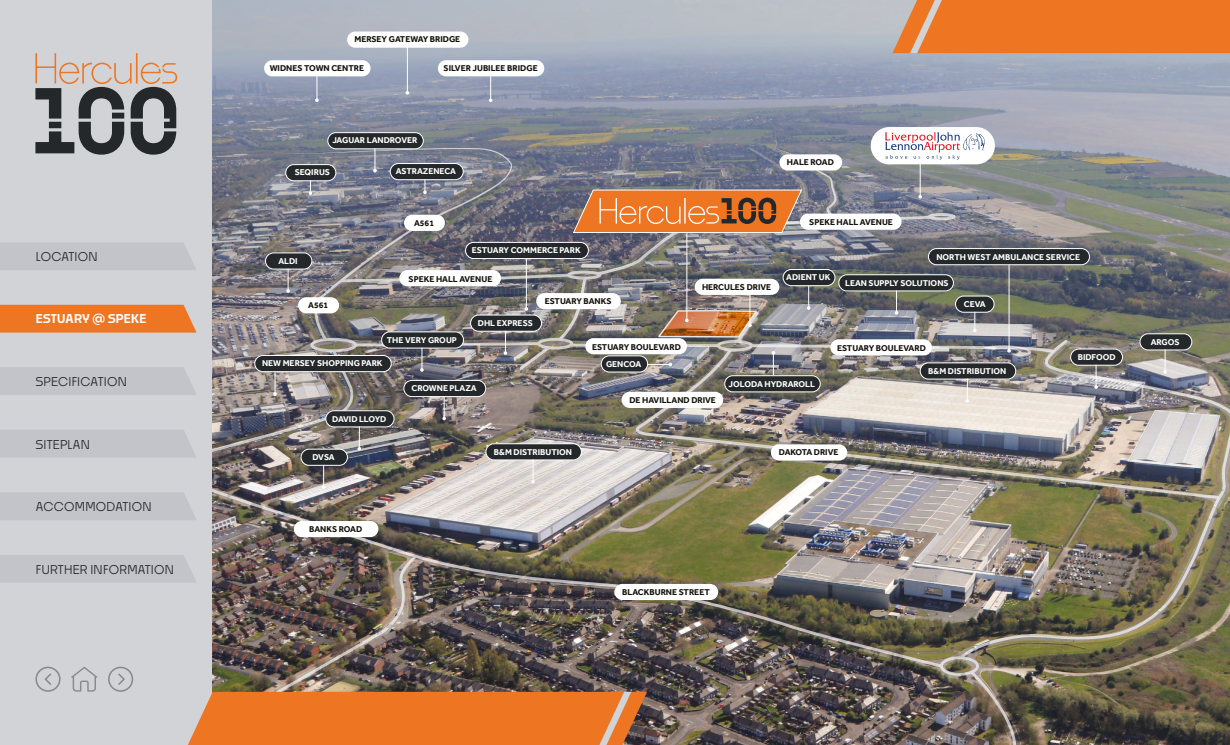
<style>
.page{position:relative;width:1230px;height:745px;background:#fff}
.page>*{position:absolute;margin:0;border:0;box-sizing:border-box;transform-origin:0 0}
.t1{font:500 11.88px "Noka";letter-spacing:.02em;color:#24282a}
.t2{font:600 11.88px "Noka";letter-spacing:.02em;color:#fff}
.t3{font:700 8.62px "Effra";color:#fff}
.t4{font:700 8.62px "Effra";color:#13110c}
</style>
<div class="page">
<div style="left:0;top:0;width:1230px;height:744px;background:#d1d3d7"></div>
<div style="left:0;top:242px;width:196px;height:28px;background:#c2c4c9"></div>
<div style="left:0;top:304px;width:196px;height:28px;background:#ee7622"></div>
<div style="left:0;top:367px;width:196px;height:28px;background:#c2c4c9"></div>
<div style="left:0;top:430px;width:196px;height:27px;background:#c2c4c9"></div>
<div style="left:0;top:493px;width:196px;height:27px;background:#c2c4c9"></div>
<div style="left:0;top:555px;width:196px;height:27px;background:#c2c4c9"></div>
<img style="left:417px;top:500px;width:813px;height:244px">
<svg style="left:213px;top:0;width:1017px;height:338px;background:#979daa"></svg>
<img style="left:958px;top:338px;width:272px;height:322px">
<div style="left:940px;top:656px;width:39px;height:19px;border:3px solid #fff;border-radius:50%"></div>
<img style="left:964px;top:669px;width:61px;height:75px">
<img style="left:213px;top:488px;width:731px;height:180px">
<img style="left:213px;top:554px;width:204px;height:137px">
<div style="left:294px;top:520px;width:84px;height:16px;background:#fff;border-radius:8px"></div>
<hr style="left:490px;top:65px;width:1px;height:35px;background:#fff">
<hr style="left:407px;top:40px;width:1px;height:53px;background:#fff">
<hr style="left:316px;top:65px;width:1px;height:35px;background:#fff">
<svg style="left:315px;top:98px;width:4px;height:4px"></svg>
<div style="left:614px;top:583px;width:104px;height:16px;background:#fff;border-radius:8px"></div>
<div style="left:264px;top:60px;width:106px;height:16px;background:#fff;border-radius:8px"></div>
<div style="left:438px;top:60px;width:106px;height:16px;background:#fff;border-radius:8px"></div>
<div style="left:347px;top:31px;width:121px;height:17px;background:#fff;border-radius:8px"></div>
<div style="left:1140px;top:333px;width:51px;height:17px;background:#24282a;border-radius:8px"></div>
<div style="left:1139px;top:333px;width:53px;height:17px;border:1px solid #fff;border-radius:8px"></div>
<div style="left:1070px;top:349px;width:52px;height:16px;background:#24282a;border-radius:8px"></div>
<div style="left:1070px;top:348px;width:53px;height:17px;border:1px solid #fff;border-radius:8px"></div>
<div style="left:928px;top:248px;width:161px;height:16px;background:#24282a;border-radius:8px"></div>
<div style="left:928px;top:248px;width:162px;height:17px;border:1px solid #fff;border-radius:8px"></div>
<svg style="left:1094px;top:364px;width:3px;height:24px"></svg>
<svg style="left:1163px;top:349px;width:3px;height:24px"></svg>
<img style="left:213px;top:127px;width:842px;height:361px">
<svg style="left:71px;top:667px;width:27px;height:24px"></svg>
<div style="left:35px;top:666px;width:26px;height:25px;border:2px solid #888b8c;border-radius:50%"></div>
<div style="left:108px;top:666px;width:25px;height:25px;border:2px solid #888b8c;border-radius:50%"></div>
<svg style="left:118px;top:673px;width:7px;height:12px"></svg>
<svg style="left:45px;top:673px;width:6px;height:12px"></svg>
<div style="left:892px;top:0;width:338px;height:53px;background:#ee7622"></div>
<svg style="left:188px;top:691px;width:459px;height:53px;background:#e6782b"></svg>
<svg style="left:35px;top:53px;width:142px;height:101px"></svg>
<h1 class="t1" style="left:36px;top:249px;width:63px">LOCATION</h1>
<h1 class="t2" style="left:36px;top:311px;width:112px">ESTUARY @ SPEKE</h1>
<h1 class="t1" style="left:36px;top:374px;width:92px">SPECIFICATION</h1>
<h1 class="t1" style="left:36px;top:436px;width:55px">SITEPLAN</h1>
<h1 class="t1" style="left:36px;top:499px;width:117px">ACCOMMODATION</h1>
<h1 class="t1" style="left:36px;top:561px;width:139px">FURTHER INFORMATION</h1>
<p class="t4" style="left:354px;top:34px;width:107px">MERSEY GATEWAY BRIDGE</p>
<p class="t4" style="left:270px;top:63px;width:96px">WIDNES TOWN CENTRE</p>
<p class="t4" style="left:443px;top:63px;width:96px">SILVER JUBILEE BRIDGE</p>
<p class="t3" style="left:332px;top:135px;width:87px">JAGUAR LANDROVER</p>
<p class="t3" style="left:295px;top:167px;width:37px">SEQIRUS</p>
<p class="t3" style="left:396px;top:166px;width:62px">ASTRAZENECA</p>
<p class="t4" style="left:787px;top:157px;width:48px">HALE ROAD</p>
<p class="t3" style="left:278px;top:255px;width:21px">ALDI</p>
<p class="t4" style="left:308px;top:300px;width:22px">A561</p>
<p class="t4" style="left:414px;top:217px;width:22px">A561</p>
<p class="t4" style="left:809px;top:217px;width:85px">SPEKE HALL AVENUE</p>
<p class="t3" style="left:472px;top:245px;width:110px">ESTUARY COMMERCE PARK</p>
<p class="t3" style="left:936px;top:251px;width:145px">NORTH WEST AMBULANCE SERVICE</p>
<p class="t4" style="left:408px;top:273px;width:85px">SPEKE HALL AVENUE</p>
<p class="t3" style="left:387px;top:334px;width:71px">THE VERY GROUP</p>
<p class="t3" style="left:478px;top:317px;width:57px">DHL EXPRESS</p>
<p class="t4" style="left:545px;top:296px;width:68px">ESTUARY BANKS</p>
<p class="t4" style="left:592px;top:341px;width:90px">ESTUARY BOULEVARD</p>
<p class="t4" style="left:702px;top:281px;width:71px">HERCULES DRIVE</p>
<p class="t3" style="left:786px;top:272px;width:46px">ADIENT UK</p>
<p class="t3" style="left:845px;top:277px;width:105px">LEAN SUPPLY SOLUTIONS</p>
<p class="t4" style="left:837px;top:342px;width:90px">ESTUARY BOULEVARD</p>
<p class="t3" style="left:964px;top:299px;width:23px">CEVA</p>
<p class="t3" style="left:262px;top:358px;width:122px">NEW MERSEY SHOPPING PARK</p>
<p class="t3" style="left:332px;top:413px;width:56px">DAVID LLOYD</p>
<p class="t3" style="left:312px;top:451px;width:24px">DVSA</p>
<p class="t3" style="left:411px;top:383px;width:67px">CROWNE PLAZA</p>
<p class="t3" style="left:494px;top:446px;width:80px">B&amp;M DISTRIBUTION</p>
<p class="t4" style="left:309px;top:523px;width:54px">BANKS ROAD</p>
<p class="t3" style="left:606px;top:358px;width:37px">GENCOA</p>
<p class="t4" style="left:629px;top:395px;width:88px">DE HAVILLAND DRIVE</p>
<p class="t3" style="left:728px;top:378px;width:88px">JOLODA HYDRAROLL</p>
<p class="t4" style="left:779px;top:447px;width:61px">DAKOTA DRIVE</p>
<p class="t4" style="left:622px;top:586px;width:89px">BLACKBURNE STREET</p>
<p class="t3" style="left:928px;top:365px;width:80px">B&amp;M DISTRIBUTION</p>
<p class="t3" style="left:1077px;top:352px;width:39px">BIDFOOD</p>
<p class="t3" style="left:1150px;top:336px;width:30px">ARGOS</p>
</div>
